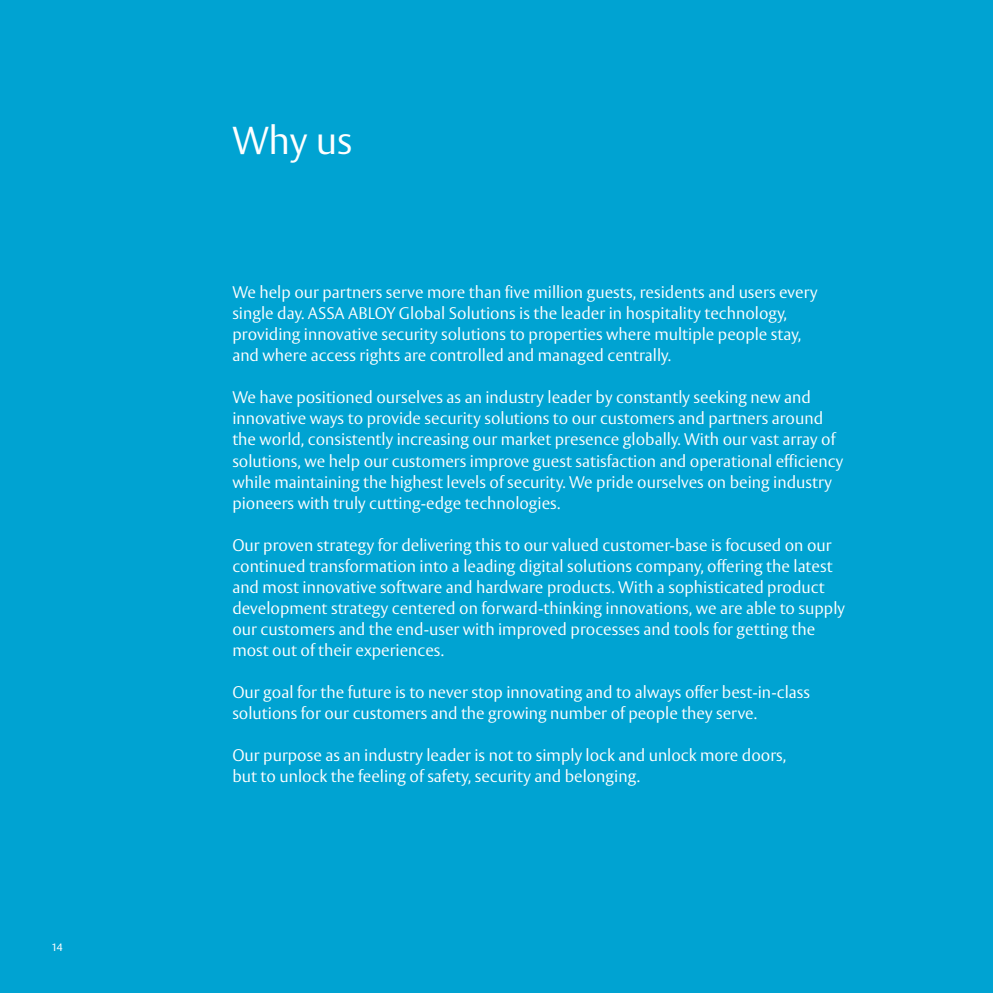
<style>
.page{position:relative;width:993px;height:993px;background:#fff}
.page>*{position:absolute;margin:0;border:0;box-sizing:border-box;transform-origin:0 0}
.Headline_Vesta_Light{font:300 38.5px "ASSA Vesta";color:#fff}
.Vesta_Light_9_5_12{font:300 16.62px/21px "ASSA Vesta";color:#fff}
._5_Captions{font:10.5px "ASSA Vesta";color:#fff}
</style>
<div class="page">
<div style="left:0;top:0;width:992px;height:992px;background:#00a3d2"></div>
<p class="_5_Captions" style="left:51px;top:941px;width:13px">14</p>
<p class="Headline_Vesta_Light" style="left:232px;top:117px;width:122px">Why us</p>
<p class="Vesta_Light_9_5_12" style="left:232px;top:283px;width:586px">We help our partners serve more than five million guests, residents and users every single day. ASSA ABLOY Global Solutions is the leader in hospitality technology, providing innovative security solutions to properties where multiple people stay, and where access rights are controlled and managed centrally.</p>
<p class="Vesta_Light_9_5_12" style="left:232px;top:388px;width:612px">We have positioned ourselves as an industry leader by constantly seeking new and innovative ways to provide security solutions to our customers and partners around the world, consistently increasing our market presence globally. With our vast array of solutions, we help our customers improve guest satisfaction and operational efficiency while maintaining the highest levels of security. We pride ourselves on being industry pioneers with truly cutting-edge technologies.</p>
<p class="Vesta_Light_9_5_12" style="left:232px;top:535px;width:614px">Our proven strategy for delivering this to our valued customer-base is focused on our continued transformation into a leading digital solutions company, offering the latest and most innovative software and hardware products. With a sophisticated product development strategy centered on forward-thinking innovations, we are able to supply our customers and the end-user with improved processes and tools for getting the most out of their experiences.</p>
<p class="Vesta_Light_9_5_12" style="left:232px;top:682px;width:579px">Our goal for the future is to never stop innovating and to always offer best-in-class solutions for our customers and the growing number of people they serve.</p>
<p class="Vesta_Light_9_5_12" style="left:232px;top:745px;width:555px">Our purpose as an industry leader is not to simply lock and unlock more doors, but to unlock the feeling of safety, security and belonging.</p>
</div>
